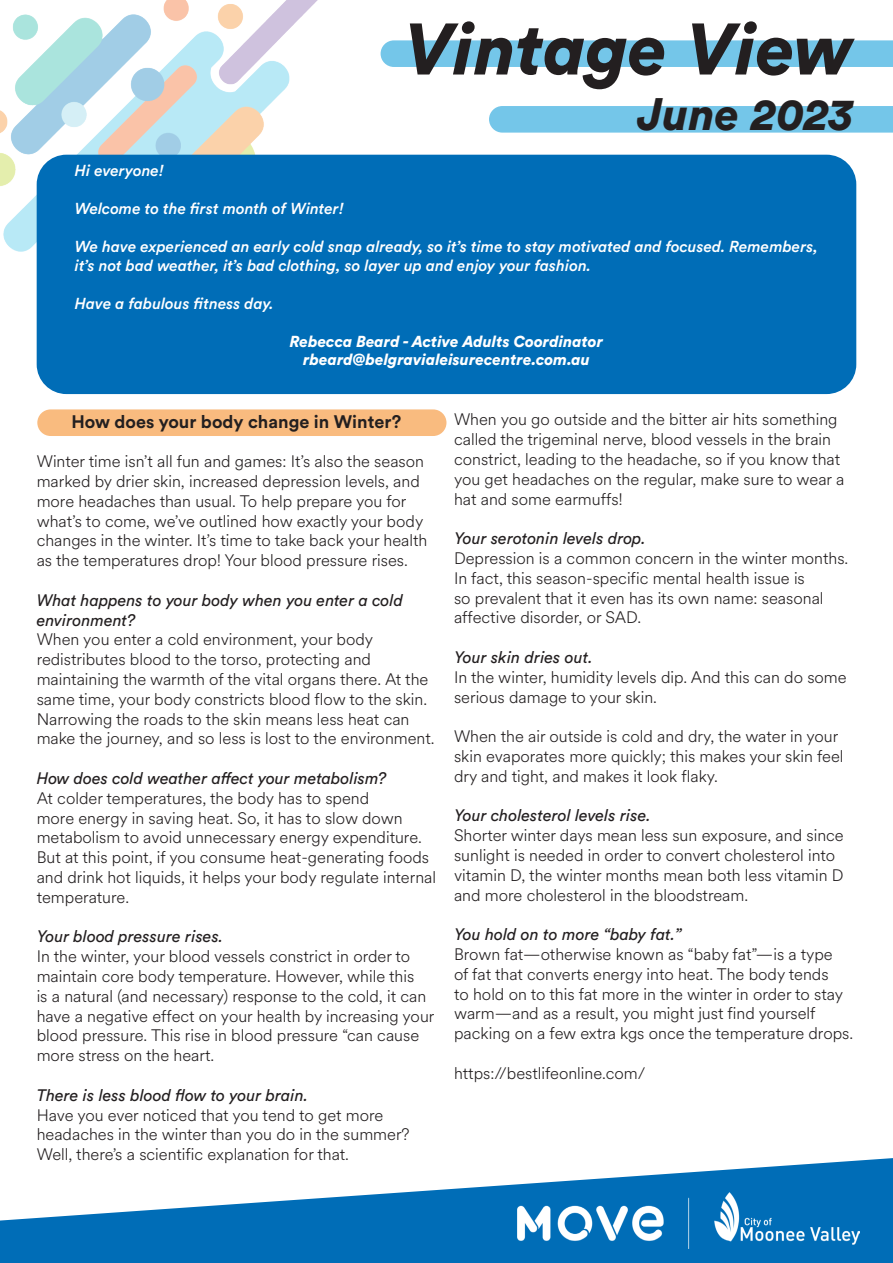
<style>
.page{position:relative;width:893px;height:1263px;background:#fff}
.page>*{position:absolute;margin:0;border:0;box-sizing:border-box;transform-origin:0 0}
.t1{font:italic 900 72px "Circular Std";letter-spacing:-.005em;color:#231f20}
.t2{font:italic 900 45px "Circular Std";color:#231f20}
.t3{font:700 18px "Circular Std";color:#231f20}
.t4{font:300 16.5px/19.8px "Circular Spotify Text";color:#231f20}
.t5{font:italic 16.5px/19.8px "Circular Std";color:#231f20}
.t6{font:italic 500 15.75px/18.9px "Circular Std";color:#fff}
.t7{font:italic 900 15.75px/18.9px "Circular Std";color:#fff;text-align:center}
</style>
<div class="page">
<svg style="left:0;top:1158px;width:893px;height:105px;fill:#006db7"></svg>
<img style="left:518px;top:1193px;width:342px;height:56px">
<img style="left:0;top:0;width:323px;height:331px">
<div style="left:381px;top:40px;width:512px;height:27px;background:#74c6e9"></div>
<div style="left:489px;top:106px;width:404px;height:27px;background:#74c6e9"></div>
<div style="left:37px;top:409px;width:409px;height:27px;background:#f9bb7f;border-radius:13px"></div>
<div style="left:37px;top:155px;width:819px;height:239px;background:#006db7;border-radius:30px"></div>
<h1 class="t1" style="left:404px;top:1px;width:450px">Vintage View</h1>
<h2 class="t2" style="left:638px;top:84px;width:217px">June 2023</h2>
<p class="t6" style="left:75px;top:161px;width:90px">Hi everyone!</p>
<p class="t6" style="left:75px;top:199px;width:271px">Welcome to the first month of Winter!</p>
<p class="t6" style="left:75px;top:237px;width:744px">We have experienced an early cold snap already, so it’s time to stay motivated and focused. Remembers, it’s not bad weather, it’s bad clothing, so layer up and enjoy your fashion.</p>
<p class="t6" style="left:75px;top:293px;width:200px">Have a fabulous fitness day.</p>
<p class="t7" style="left:290px;top:331px;width:315px">Rebecca Beard - Active Adults Coordinator rbeard@belgravialeisurecentre.com.au</p>
<p class="t3" style="left:71px;top:410px;width:331px">How does your body change in Winter?</p>
<p class="t4" style="left:37px;top:452px;width:392px">Winter time isn’t all fun and games: It’s also the season marked by drier skin, increased depression levels, and more headaches than usual. To help prepare you for what’s to come, we’ve outlined how exactly your body changes in the winter. It’s time to take back your health as the temperatures drop! Your blood pressure rises.</p>
<p class="t5" style="left:37px;top:590px;width:368px">What happens to your body when you enter a cold environment?</p>
<p class="t4" style="left:37px;top:630px;width:399px">When you enter a cold environment, your body redistributes blood to the torso, protecting and maintaining the warmth of the vital organs there. At the same time, your body constricts blood flow to the skin.<br>Narrowing the roads to the skin means less heat can make the journey, and so less is lost to the environment.</p>
<p class="t5" style="left:37px;top:768px;width:351px">How does cold weather affect your metabolism?</p>
<p class="t4" style="left:37px;top:788px;width:401px">At colder temperatures, the body has to spend<br>more energy in saving heat. So, it has to slow down metabolism to avoid unnecessary energy expenditure.<br>But at this point, if you consume heat-generating foods and drink hot liquids, it helps your body regulate internal temperature.</p>
<p class="t5" style="left:37px;top:926px;width:188px">Your blood pressure rises.</p>
<p class="t4" style="left:37px;top:947px;width:399px">In the winter, your blood vessels constrict in order to maintain core body temperature. However, while this<br>is a natural (and necessary) response to the cold, it can have a negative effect on your health by increasing your blood pressure. This rise in blood pressure “can cause more stress on the heart.</p>
<p class="t5" style="left:37px;top:1085px;width:273px">There is less blood flow to your brain.</p>
<p class="t4" style="left:37px;top:1105px;width:375px">Have you ever noticed that you tend to get more headaches in the winter than you do in the summer?<br>Well, there’s a scientific explanation for that.</p>
<p class="t4" style="left:454px;top:410px;width:392px">When you go outside and the bitter air hits something called the trigeminal nerve, blood vessels in the brain constrict, leading to the headache, so if you know that you get headaches on the regular, make sure to wear a hat and some earmuffs!</p>
<p class="t5" style="left:454px;top:528px;width:193px">Your serotonin levels drop.</p>
<p class="t4" style="left:454px;top:549px;width:396px">Depression is a common concern in the winter months.<br>In fact, this season-specific mental health issue is<br>so prevalent that it even has its own name: seasonal affective disorder, or SAD.</p>
<p class="t5" style="left:454px;top:647px;width:140px">Your skin dries out.</p>
<p class="t4" style="left:454px;top:667px;width:394px">In the winter, humidity levels dip. And this can do some serious damage to your skin.</p>
<p class="t4" style="left:454px;top:727px;width:391px">When the air outside is cold and dry, the water in your skin evaporates more quickly; this makes your skin feel dry and tight, and makes it look flaky.</p>
<p class="t5" style="left:454px;top:805px;width:198px">Your cholesterol levels rise.</p>
<p class="t4" style="left:454px;top:826px;width:391px">Shorter winter days mean less sun exposure, and since sunlight is needed in order to convert cholesterol into vitamin D, the winter months mean both less vitamin D and more cholesterol in the bloodstream.</p>
<p class="t5" style="left:454px;top:924px;width:229px">You hold on to more “baby fat.”</p>
<p class="t4" style="left:454px;top:945px;width:401px">Brown fat—otherwise known as “baby fat”—is a type<br>of fat that converts energy into heat. The body tends<br>to hold on to this fat more in the winter in order to stay warm—and as a result, you might just find yourself packing on a few extra kgs once the temperature drops.</p>
<p class="t4" style="left:454px;top:1063px;width:193px">https://bestlifeonline.com/</p>
</div>
